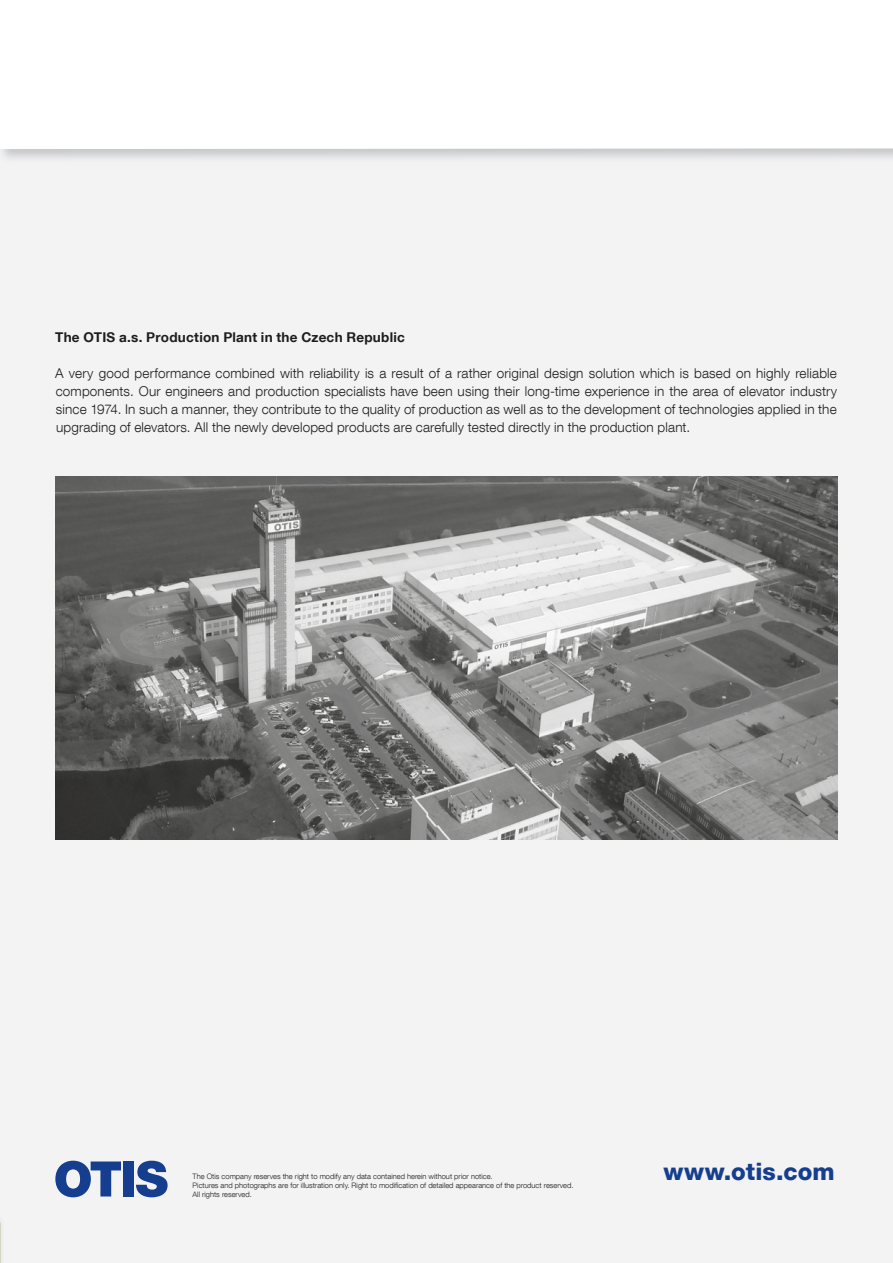
<style>
.page{position:relative;width:893px;height:1263px;background:#fff}
.page>*{position:absolute;margin:0;border:0;box-sizing:border-box;transform-origin:0 0}
.t1{font:800 24px "Helvetica Neue LT Com";letter-spacing:.005em;color:#153e8e}
.t2{font:300 13.5px/18px "Helvetica Neue LT Com";letter-spacing:.01em;color:#1d1d1b;text-align:justify}
.t3{font:700 13.5px "Helvetica Neue LT Com";letter-spacing:.02em;color:#1d1d1b}
.t4{font:300 7.5px/9px "Helvetica Neue LT Com";color:#1d1d1b}
</style>
<div class="page">
<div style="left:0;top:146px;width:893px;height:1117px;background:#f3f3f4"></div>
<img style="left:55px;top:476px;width:783px;height:364px">
<svg style="left:55px;top:1161px;width:66px;height:36px"></svg>
<div style="left:123px;top:1161px;width:11px;height:35px;background:#153e8e"></div>
<svg style="left:136px;top:1161px;width:32px;height:36px"></svg>
<img style="left:0;top:1222px;width:1px;height:41px">
<svg style="left:0;top:146px;width:893px;height:3px;fill:#fff"></svg>
<p class="t3" style="left:55px;top:329px;width:351px">The OTIS a.s. Production Plant in the Czech Republic</p>
<p class="t2" style="left:55px;top:364px;width:783px">A very good performance combined with reliability is a result of a rather original design solution which is based on highly reliable components. Our engineers and production specialists have been using their long-time experience in the area of elevator industry since 1974. In such a manner, they contribute to the quality of production as well as to the development of technologies applied in the upgrading of elevators. All the newly developed products are carefully tested directly in the production plant.</p>
<p class="t4" style="left:193px;top:1172px;width:382px">The Otis company reserves the right to modify any data contained herein without prior notice.<br>Pictures and photographs are for illustration only. Right to modification of detailed appearance of the product reserved.</p>
<p class="t4" style="left:193px;top:1190px;width:61px">All rights reserved.</p>
<h1 class="t1" style="left:663px;top:1157px;width:173px">www.otis.com</h1>
</div>
